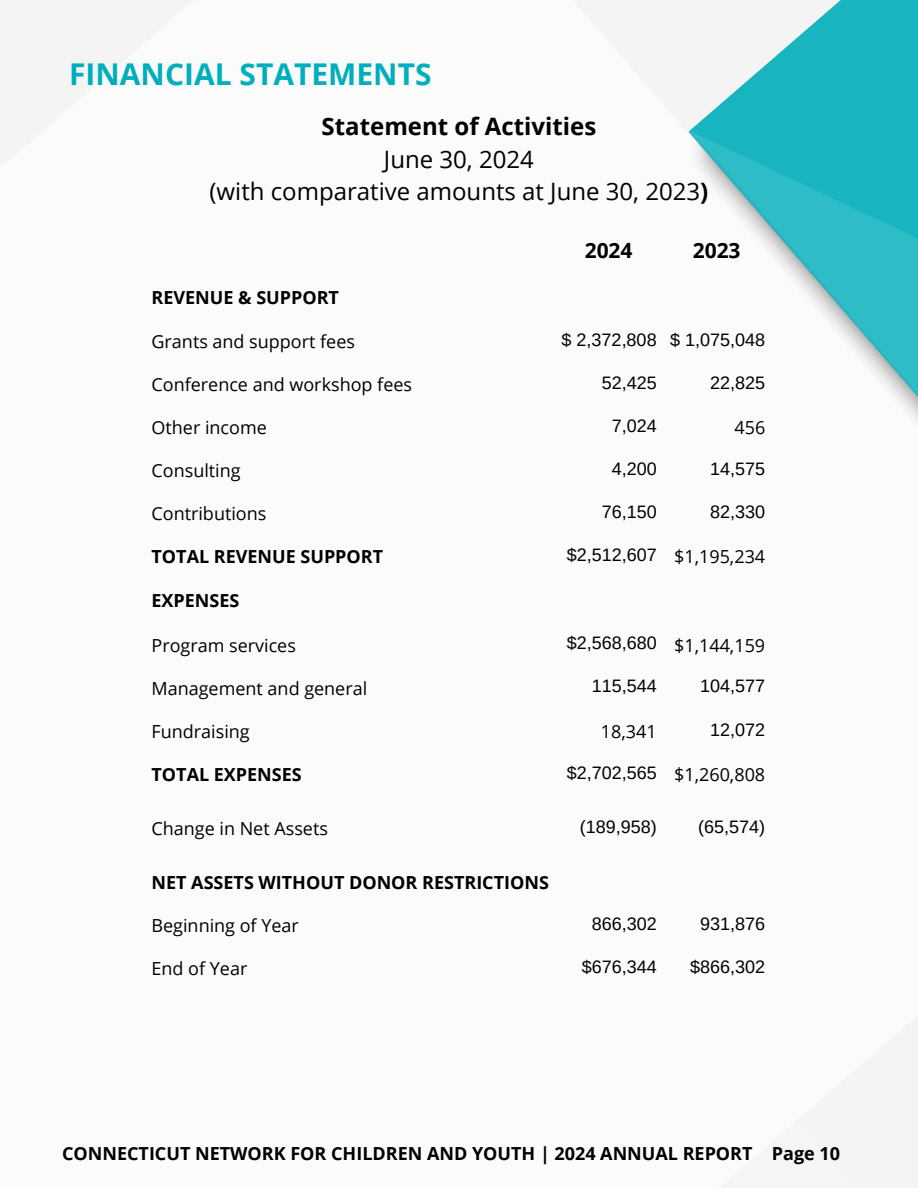
<style>
.page{position:relative;width:918px;height:1188px;background:#fff}
.page>*{position:absolute;margin:0;border:0;box-sizing:border-box;transform-origin:0 0}
.t1{font:700 30px "Open Sans";color:#00aebc}
.t2{font:24px/32.7px "Open Sans";color:#000;text-align:center}
.t3{font:700 21px "Open Sans";color:#000}
.t4{font:18px "Open Sans";color:#000}
.t5{font:18px "Arimo";color:#000}
.t6{font:700 18px "Open Sans";color:#000}
.s1{font-weight:700}
</style>
<div class="page">
<svg style="left:0;top:0;width:688px;height:168px"></svg>
<img style="left:672px;top:132px;width:15px;height:36px">
<svg style="left:688px;top:0;width:230px;height:1188px"></svg>
<svg style="left:687px;top:130px;width:231px;height:390px"></svg>
<p class="t1" style="left:69px;top:53px;width:364px">FINANCIAL STATEMENTS</p>
<p class="t2" style="left:210px;top:110px;width:500px"><span class="s1">Statement of Activities<br></span>June 30, 2024<br>(with comparative amounts at June 30, 2023<span class="s1">)</span></p>
<p class="t3" style="left:585px;top:235px;width:49px">2024</p>
<h1 class="t3" style="left:693px;top:235px;width:49px">2023</h1>
<h2 class="t6" style="left:152px;top:285px;width:189px">REVENUE &amp; SUPPORT</h2>
<p class="t4" style="left:152px;top:329px;width:205px">Grants and support fees</p>
<p class="t5" style="left:562px;top:329px;width:97px">$ 2,372,808</p>
<p class="t5" style="left:670px;top:329px;width:97px">$ 1,075,048</p>
<p class="t4" style="left:152px;top:372px;width:262px">Conference and workshop fees</p>
<p class="t5" style="left:602px;top:372px;width:57px">52,425</p>
<p class="t5" style="left:710px;top:372px;width:57px">22,825</p>
<p class="t4" style="left:152px;top:415px;width:117px">Other income</p>
<p class="t5" style="left:612px;top:416px;width:47px">7,024</p>
<p class="t4" style="left:734px;top:415px;width:32px">456</p>
<p class="t4" style="left:152px;top:458px;width:91px">Consulting</p>
<p class="t5" style="left:612px;top:459px;width:47px">4,200</p>
<p class="t5" style="left:710px;top:459px;width:57px">14,575</p>
<p class="t4" style="left:152px;top:501px;width:116px">Contributions</p>
<p class="t5" style="left:602px;top:502px;width:57px">76,150</p>
<p class="t5" style="left:710px;top:502px;width:57px">82,330</p>
<p class="t6" style="left:152px;top:544px;width:233px">TOTAL REVENUE SUPPORT</p>
<p class="t5" style="left:567px;top:545px;width:92px">$2,512,607</p>
<p class="t4" style="left:674px;top:544px;width:93px">$1,195,234</p>
<p class="t6" style="left:152px;top:588px;width:89px">EXPENSES</p>
<p class="t4" style="left:152px;top:632px;width:146px">Program services</p>
<p class="t5" style="left:567px;top:633px;width:92px">$2,568,680</p>
<p class="t4" style="left:674px;top:632px;width:93px">$1,144,159</p>
<p class="t4" style="left:152px;top:675px;width:217px">Management and general</p>
<p class="t5" style="left:592px;top:676px;width:67px">115,544</p>
<p class="t5" style="left:700px;top:676px;width:67px">104,577</p>
<p class="t4" style="left:152px;top:719px;width:100px">Fundraising</p>
<p class="t4" style="left:601px;top:719px;width:57px">18,341</p>
<p class="t5" style="left:710px;top:719px;width:57px">12,072</p>
<p class="t6" style="left:152px;top:762px;width:152px">TOTAL EXPENSES</p>
<p class="t5" style="left:567px;top:762px;width:92px">$2,702,565</p>
<p class="t4" style="left:674px;top:762px;width:93px">$1,260,808</p>
<p class="t4" style="left:152px;top:816px;width:178px">Change in Net Assets</p>
<p class="t5" style="left:580px;top:817px;width:79px">(189,958)</p>
<p class="t5" style="left:698px;top:817px;width:69px">(65,574)</p>
<p class="t6" style="left:152px;top:870px;width:399px">NET ASSETS WITHOUT DONOR RESTRICTIONS</p>
<p class="t4" style="left:152px;top:913px;width:149px">Beginning of Year</p>
<p class="t5" style="left:592px;top:913px;width:67px">866,302</p>
<p class="t5" style="left:700px;top:913px;width:67px">931,876</p>
<p class="t4" style="left:152px;top:956px;width:97px">End of Year</p>
<p class="t5" style="left:582px;top:957px;width:77px">$676,344</p>
<p class="t5" style="left:690px;top:957px;width:77px">$866,302</p>
<p class="t6" style="left:62px;top:1141px;width:780px">CONNECTICUT NETWORK FOR CHILDREN AND YOUTH | 2024 ANNUAL REPORT Page 10</p>
</div>
